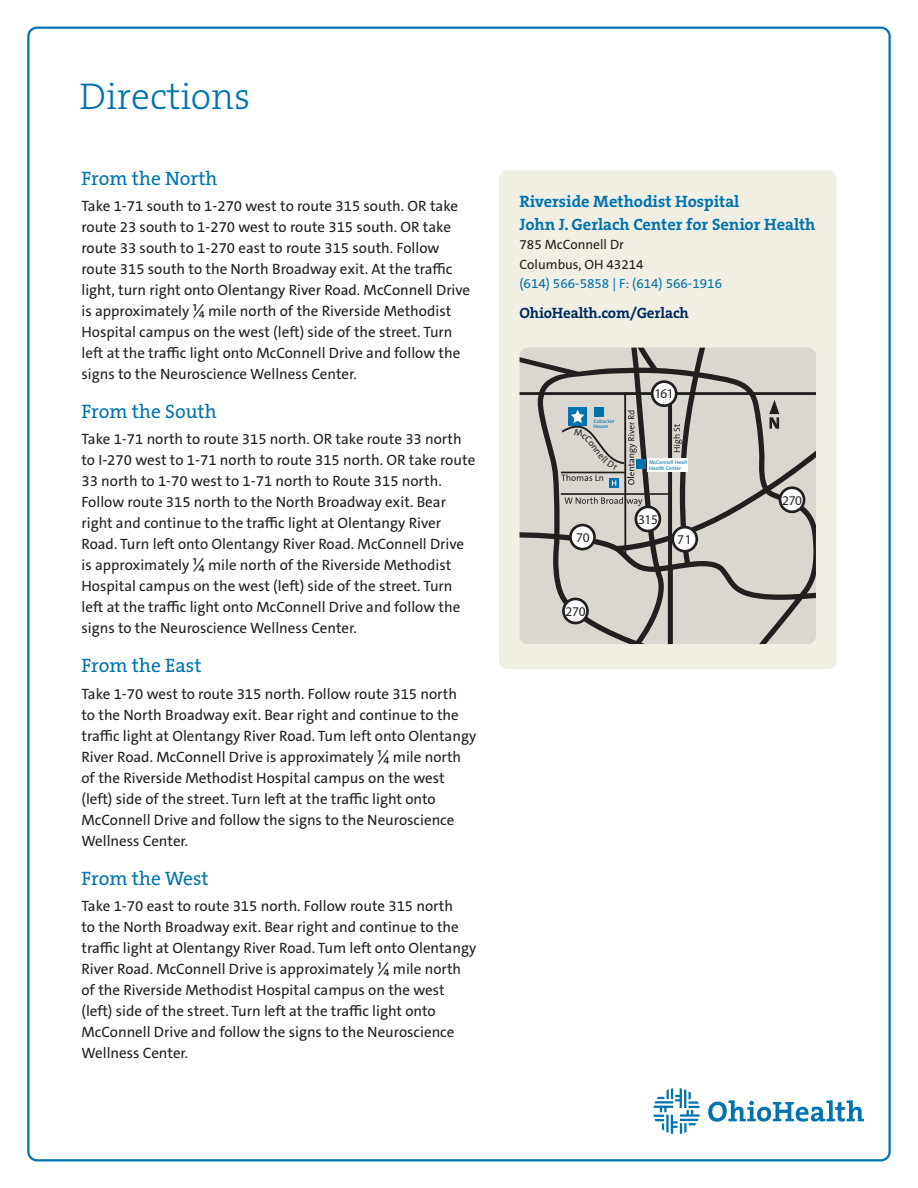
<style>
.page{position:relative;width:918px;height:1188px;background:#fff}
.page>*{position:absolute;margin:0;border:0;box-sizing:border-box;transform-origin:0 0}
.t1{font:300 37.5px "The Serif B W3";color:#0073ae}
.t2{font:19.5px "The Serif B W5 Plain";color:#0073ae}
.t3{font:700 16.5px/22.5px "The Serif B W7";color:#0073ae}
.t4{font:15px/21px "The Sans C5";color:#231f20}
.t5{font:700 15px "The Serif B W7";letter-spacing:-.01em;color:#00295c}
.t6{font:13.5px "The Sans C5";color:#231f20}
.t7{font:13.5px "The Sans C5";color:#0073ae}
.t8{font:13.35px "Myriad Pro";letter-spacing:-.025em;color:#211e1e}
.t9{font:5.4px/5.4px "The Sans C5";letter-spacing:-.01em;color:#0073ae}
</style>
<div class="page">
<svg style="left:653px;top:1088px;width:47px;height:46px"></svg>
<svg style="left:708px;top:1100px;width:156px;height:22px"></svg>
<div style="left:499px;top:170px;width:338px;height:499px;background:#f1eee3;border-radius:9px"></div>
<svg style="left:520px;top:348px;width:296px;height:296px;background:#c3c0b9"></svg>
<div style="left:636px;top:507px;width:24px;height:24px;background:#fff;border-radius:50%"></div>
<div style="left:635px;top:506px;width:26px;height:26px;border:3px solid #231f20;border-radius:50%"></div>
<div style="left:563px;top:599px;width:25px;height:24px;background:#fff;border-radius:50%"></div>
<div style="left:562px;top:598px;width:27px;height:26px;border:3px solid #231f20;border-radius:50%"></div>
<hr style="left:520px;top:392px;width:296px;height:3px;background:#201d1e">
<div style="left:780px;top:488px;width:24px;height:24px;background:#fff;border-radius:50%"></div>
<div style="left:779px;top:486px;width:26px;height:27px;border:3px solid #231f20;border-radius:50%"></div>
<div style="left:570px;top:525px;width:25px;height:24px;background:#fff;border-radius:50%"></div>
<div style="left:569px;top:524px;width:27px;height:26px;border:3px solid #231f20;border-radius:50%"></div>
<div style="left:673px;top:527px;width:24px;height:24px;background:#fff;border-radius:50%"></div>
<div style="left:671px;top:526px;width:27px;height:27px;border:3px solid #231f20;border-radius:50%"></div>
<hr style="left:624px;top:393px;width:2px;height:164px;background:#201d1e">
<hr style="left:668px;top:395px;width:4px;height:249px;background:#231f20">
<div style="left:652px;top:382px;width:24px;height:24px;background:#fff;border-radius:50%"></div>
<div style="left:651px;top:380px;width:27px;height:27px;border:3px solid #231f20;border-radius:50%"></div>
<hr style="left:561px;top:493px;width:108px;height:2px;background:#201d1e">
<svg style="left:565px;top:497px;width:77px;height:9px"></svg>
<div style="left:594px;top:408px;width:9px;height:9px;background:#0073ae"></div>
<div style="left:636px;top:460px;width:9px;height:9px;background:#0073ae"></div>
<div style="left:568px;top:407px;width:19px;height:19px;background:#0073ae"></div>
<div style="left:610px;top:479px;width:9px;height:9px;background:#0073ae"></div>
<div style="left:648px;top:458px;width:40px;height:14px;background:#fff"></div>
<svg style="left:559px;top:410px;width:78px;height:76px;background:#b8bdbb"></svg>
<h2 class="t1" style="left:80px;top:72px;width:173px">Directions</h2>
<h4 class="t2" style="left:81px;top:165px;width:137px">From the North</h4>
<p class="t4" style="left:81px;top:196px;width:390px">Take 1-71 south to 1-270 west to route 315 south. OR take route 23 south to 1-270 west to route 315 south. OR take route 33 south to 1-270 east to route 315 south. Follow route 315 south to the North Broadway exit. At the traffic light, turn right onto Olentangy River Road. McConnell Drive is approximately ¼ mile north of the Riverside Methodist Hospital campus on the west (left) side of the street. Turn left at the traffic light onto McConnell Drive and follow the signs to the Neuroscience Wellness Center.</p>
<h4 class="t2" style="left:81px;top:399px;width:137px">From the South</h4>
<p class="t4" style="left:81px;top:429px;width:395px">Take 1-71 north to route 315 north. OR take route 33 north to I-270 west to 1-71 north to route 315 north. OR take route 33 north to 1-70 west to 1-71 north to Route 315 north.<br>Follow route 315 north to the North Broadway exit. Bear right and continue to the traffic light at Olentangy River Road. Turn left onto Olentangy River Road. McConnell Drive is approximately ¼ mile north of the Riverside Methodist Hospital campus on the west (left) side of the street. Turn left at the traffic light onto McConnell Drive and follow the signs to the Neuroscience Wellness Center.</p>
<h4 class="t2" style="left:81px;top:653px;width:122px">From the East</h4>
<p class="t4" style="left:81px;top:683px;width:396px">Take 1-70 west to route 315 north. Follow route 315 north<br>to the North Broadway exit. Bear right and continue to the traffic light at Olentangy River Road. Tum left onto Olentangy River Road. McConnell Drive is approximately ¼ mile north of the Riverside Methodist Hospital campus on the west (left) side of the street. Turn left at the traffic light onto McConnell Drive and follow the signs to the Neuroscience Wellness Center.</p>
<h4 class="t2" style="left:81px;top:866px;width:129px">From the West</h4>
<p class="t4" style="left:81px;top:896px;width:396px">Take 1-70 east to route 315 north. Follow route 315 north<br>to the North Broadway exit. Bear right and continue to the traffic light at Olentangy River Road. Tum left onto Olentangy River Road. McConnell Drive is approximately ¼ mile north of the Riverside Methodist Hospital campus on the west (left) side of the street. Turn left at the traffic light onto McConnell Drive and follow the signs to the Neuroscience Wellness Center.</p>
<h5 class="t3" style="left:520px;top:190px;width:297px">Riverside Methodist Hospital<br>John J. Gerlach Center for Senior Health</h5>
<p class="t6" style="left:520px;top:236px;width:106px">785 McConnell Dr</p>
<p class="t6" style="left:520px;top:256px;width:126px">Columbus, OH 43214</p>
<p class="t7" style="left:520px;top:275px;width:204px">(614) 566-5858 | F: (614) 566-1916</p>
<h5 class="t5" style="left:520px;top:303px;width:171px">OhioHealth.com/Gerlach</h5>
<p class="t9" style="left:594px;top:418px;width:23px">Kobacker<br>House</p>
<p class="t8" style="left:654px;top:386px;width:21px">161</p>
<p class="t9" style="left:649px;top:460px;width:40px">McConnell Heart<br>Health Center</p>
<p class="t8" style="left:638px;top:511px;width:21px">315</p>
<p class="t8" style="left:576px;top:529px;width:15px">70</p>
<p class="t8" style="left:677px;top:531px;width:16px">71</p>
<p class="t8" style="left:566px;top:603px;width:21px">270</p>
<p class="t8" style="left:782px;top:492px;width:21px">270</p>
</div>
